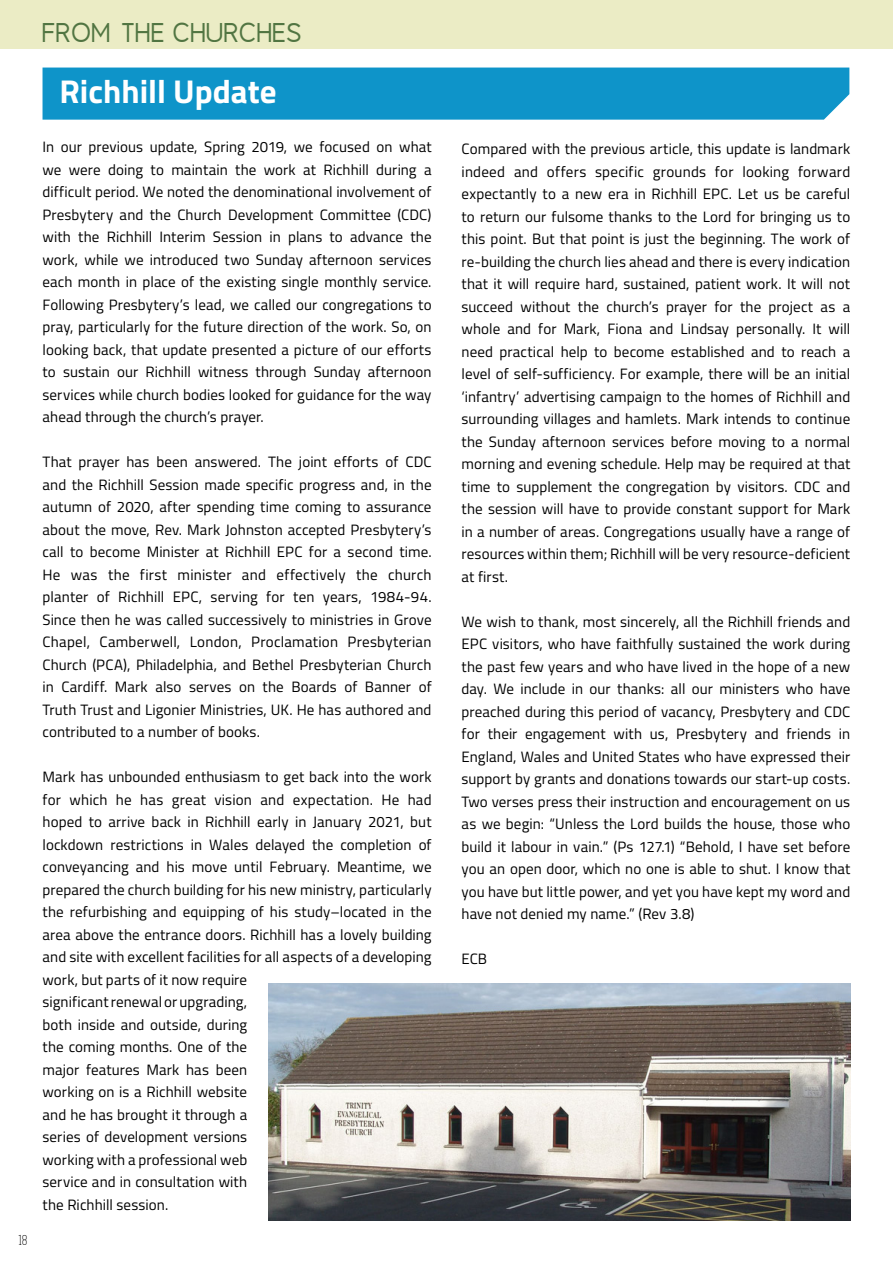
<style>
.page{position:relative;width:893px;height:1263px;background:#fff}
.page>*{position:absolute;margin:0;border:0;box-sizing:border-box;transform-origin:0 0}
.t1{font:700 33px "Titillium";color:#fff}
.t2{font:27px "Berlin";letter-spacing:.05em;color:#517542}
.t3{font:15px/22.5px "Titillium";letter-spacing:.005em;color:#000;text-align:justify}
.t4{font:15px "Simplifica";color:#000}
</style>
<div class="page">
<div style="left:0;top:0;width:893px;height:49px;background:#ebecc5"></div>
<div style="left:43px;top:68px;width:806px;height:52px;background:#0e94c9"></div>
<img style="left:268px;top:984px;width:582px;height:236px">
<p class="t4" style="left:19px;top:1232px;width:11px">18</p>
<h2 class="t2" style="left:43px;top:18px;width:260px">FROM THE CHURCHES</h2>
<h1 class="t1" style="left:60px;top:66px;width:218px">Richhill Update</h1>
<p class="t3" style="left:43px;top:135px;width:391px">In our previous update, Spring 2019, we focused on what we were doing to maintain the work at Richhill during a difficult period. We noted the denominational involvement of Presbytery and the Church Development Committee (CDC) with the Richhill Interim Session in plans to advance the work, while we introduced two Sunday afternoon services each month in place of the existing single monthly service.<br>Following Presbytery’s lead, we called our congregations to pray, particularly for the future direction of the work. So, on looking back, that update presented a picture of our efforts to sustain our Richhill witness through Sunday afternoon services while church bodies looked for guidance for the way ahead through the church’s prayer.</p>
<p class="t3" style="left:43px;top:450px;width:391px">That prayer has been answered. The joint efforts of CDC and the Richhill Session made specific progress and, in the autumn of 2020, after spending time coming to assurance about the move, Rev. Mark Johnston accepted Presbytery’s call to become Minister at Richhill EPC for a second time.<br>He was the first minister and effectively the church planter of Richhill EPC, serving for ten years, 1984-94.<br>Since then he was called successively to ministries in Grove Chapel, Camberwell, London, Proclamation Presbyterian Church (PCA), Philadelphia, and Bethel Presbyterian Church in Cardiff. Mark also serves on the Boards of Banner of Truth Trust and Ligonier Ministries, UK. He has authored and contributed to a number of books.</p>
<p class="t3" style="left:43px;top:765px;width:391px;text-align:left">Mark has unbounded enthusiasm to get back into the work for which he has great vision and expectation. He had hoped to arrive back in Richhill early in January 2021, but lockdown restrictions in Wales delayed the completion of conveyancing and his move until February. Meantime, we prepared the church building for his new ministry, particularly the refurbishing and equipping of his study–located in the area above the entrance doors. Richhill has a lovely building and site with excellent facilities for all aspects of a developing work, but parts of it now require<br>significant renewal or upgrading,<br>both inside and outside, during<br>the coming months. One of the<br>major features Mark has been<br>working on is a Richhill website<br>and he has brought it through a<br>series of development versions<br>working with a professional web<br>service and in consultation with<br>the Richhill session.</p>
<p class="t3" style="left:462px;top:137px;width:390px">Compared with the previous article, this update is landmark indeed and offers specific grounds for looking forward expectantly to a new era in Richhill EPC. Let us be careful to return our fulsome thanks to the Lord for bringing us to this point. But that point is just the beginning. The work of re-building the church lies ahead and there is every indication that it will require hard, sustained, patient work. It will not succeed without the church’s prayer for the project as a whole and for Mark, Fiona and Lindsay personally. It will need practical help to become established and to reach a level of self-sufficiency. For example, there will be an initial ‘infantry’ advertising campaign to the homes of Richhill and surrounding villages and hamlets. Mark intends to continue the Sunday afternoon services before moving to a normal morning and evening schedule. Help may be required at that time to supplement the congregation by visitors. CDC and the session will have to provide constant support for Mark in a number of areas. Congregations usually have a range of resources within them; Richhill will be very resource-deficient at first.</p>
<p class="t3" style="left:462px;top:609px;width:390px">We wish to thank, most sincerely, all the Richhill friends and EPC visitors, who have faithfully sustained the work during the past few years and who have lived in the hope of a new day. We include in our thanks: all our ministers who have preached during this period of vacancy, Presbytery and CDC for their engagement with us, Presbytery and friends in England, Wales and United States who have expressed their support by grants and donations towards our start-up costs.<br>Two verses press their instruction and encouragement on us as we begin: “Unless the Lord builds the house, those who build it labour in vain.” (Ps 127.1) “Behold, I have set before you an open door, which no one is able to shut. I know that you have but little power, and yet you have kept my word and have not denied my name.” (Rev 3.8)</p>
<p class="t3" style="left:462px;top:947px;width:27px">ECB</p>
</div>
